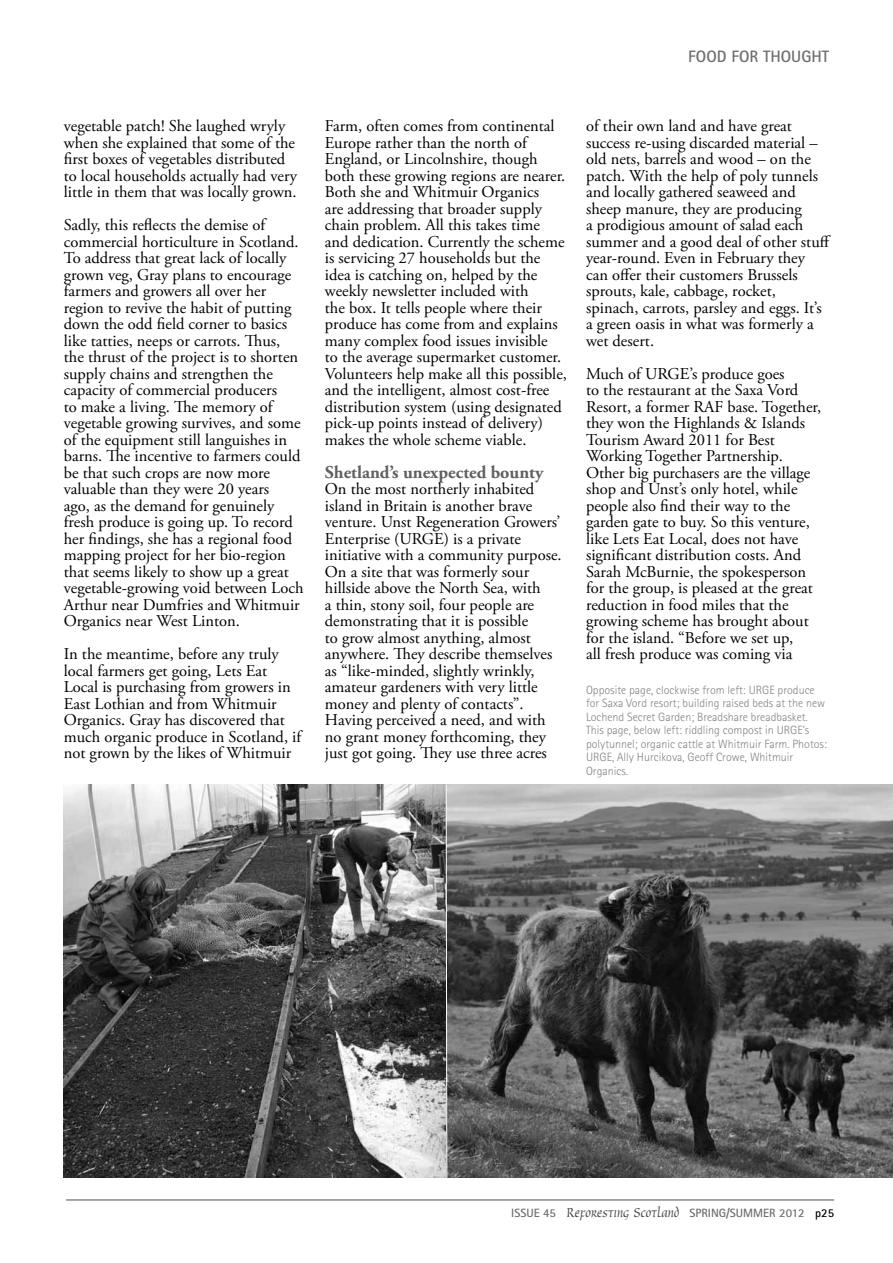
<style>
.page{position:relative;width:893px;height:1263px;background:#fff}
.page>*{position:absolute;margin:0;border:0;box-sizing:border-box;transform-origin:0 0}
.t1{font:700 18px "Adobe Garamond Pro";color:#5f6062}
.t2{font:16.5px/16.5px "Adobe Garamond Pro";color:#000}
.t3{font:700 16.5px "Rotis Sans Serif";color:#6d6e71}
.t4{font:300 12px/13.5px "Rotis Sans Serif";color:#808285}
.t5{font:700 12px "Rotis Sans Serif";color:#6d6e71}
.s1{font-family:"Oxford";font-weight:400;font-size:15px;color:#4d4d4f}
.s2{color:#000}
</style>
<div class="page">
<hr style="left:66px;top:1199px;width:768px;height:2px;background:#86888a">
<img style="left:64px;top:785px;width:381px;height:393px">
<img style="left:448px;top:784px;width:445px;height:394px">
<svg style="left:445px;top:784px;width:3px;height:394px"></svg>
<p class="t3" style="left:688px;top:46px;width:142px">FOOD FOR THOUGHT</p>
<p class="t2" style="left:64px;top:118px;width:235px">vegetable patch! She laughed wryly when she explained that some of the first boxes of vegetables distributed to local households actually had very little in them that was locally grown.</p>
<p class="t2" style="left:64px;top:217px;width:241px">Sadly, this reflects the demise of commercial horticulture in Scotland.<br>To address that great lack of locally grown veg, Gray plans to encourage farmers and growers all over her region to revive the habit of putting down the odd field corner to basics like tatties, neeps or carrots. Thus, the thrust of the project is to shorten supply chains and strengthen the capacity of commercial producers<br>to make a living. The memory of vegetable growing survives, and some of the equipment still languishes in barns. The incentive to farmers could be that such crops are now more valuable than they were 20 years<br>ago, as the demand for genuinely fresh produce is going up. To record her findings, she has a regional food mapping project for her bio-region that seems likely to show up a great vegetable-growing void between Loch Arthur near Dumfries and Whitmuir Organics near West Linton.</p>
<p class="t2" style="left:64px;top:646px;width:239px">In the meantime, before any truly local farmers get going, Lets Eat Local is purchasing from growers in East Lothian and from Whitmuir Organics. Gray has discovered that much organic produce in Scotland, if not grown by the likes of Whitmuir</p>
<p class="t2" style="left:325px;top:118px;width:244px">Farm, often comes from continental Europe rather than the north of England, or Lincolnshire, though both these growing regions are nearer.<br>Both she and Whitmuir Organics<br>are addressing that broader supply chain problem. All this takes time and dedication. Currently the scheme is servicing 27 households but the idea is catching on, helped by the weekly newsletter included with<br>the box. It tells people where their produce has come from and explains many complex food issues invisible<br>to the average supermarket customer.<br>Volunteers help make all this possible, and the intelligent, almost cost-free distribution system (using designated pick-up points instead of delivery) makes the whole scheme viable.</p>
<p class="t1" style="left:325px;top:461px;width:220px">Shetland’s unexpected bounty</p>
<p class="t2" style="left:325px;top:481px;width:238px">On the most northerly inhabited island in Britain is another brave venture. Unst Regeneration Growers’ Enterprise (URGE) is a private initiative with a community purpose.<br>On a site that was formerly sour hillside above the North Sea, with<br>a thin, stony soil, four people are demonstrating that it is possible<br>to grow almost anything, almost anywhere. They describe themselves as “like-minded, slightly wrinkly, amateur gardeners with very little money and plenty of contacts”.<br>Having perceived a need, and with no grant money forthcoming, they just got going. They use three acres</p>
<p class="t2" style="left:586px;top:118px;width:246px">of their own land and have great success re-using discarded material – old nets, barrels and wood – on the patch. With the help of poly tunnels and locally gathered seaweed and sheep manure, they are producing<br>a prodigious amount of salad each summer and a good deal of other stuff year-round. Even in February they can offer their customers Brussels sprouts, kale, cabbage, rocket, spinach, carrots, parsley and eggs. It’s a green oasis in what was formerly a wet desert.</p>
<p class="t2" style="left:586px;top:366px;width:237px">Much of URGE’s produce goes<br>to the restaurant at the Saxa Vord Resort, a former RAF base. Together, they won the Highlands &amp; Islands Tourism Award 2011 for Best Working Together Partnership.<br>Other big purchasers are the village shop and Unst’s only hotel, while people also find their way to the garden gate to buy. So this venture, like Lets Eat Local, does not have significant distribution costs. And Sarah McBurnie, the spokesperson for the group, is pleased at the great reduction in food miles that the growing scheme has brought about for the island. “Before we set up,<br>all fresh produce was coming via</p>
<p class="t4" style="left:586px;top:683px;width:242px">Opposite page, clockwise from left: URGE produce for Saxa Vord resort; building raised beds at the new Lochend Secret Garden; Breadshare breadbasket.<br>This page, below left: riddling compost in URGE’s polytunnel; organic cattle at Whitmuir Farm. Photos:<br>URGE, Ally Hurcikova, Geoff Crowe, Whitmuir Organics.</p>
<p class="t5" style="left:511px;top:1205px;width:324px">ISSUE 45 <span class="s1">Reforesting Scotland</span> SPRING/SUMMER 2012 <span class="s2">P25</span></p>
</div>
